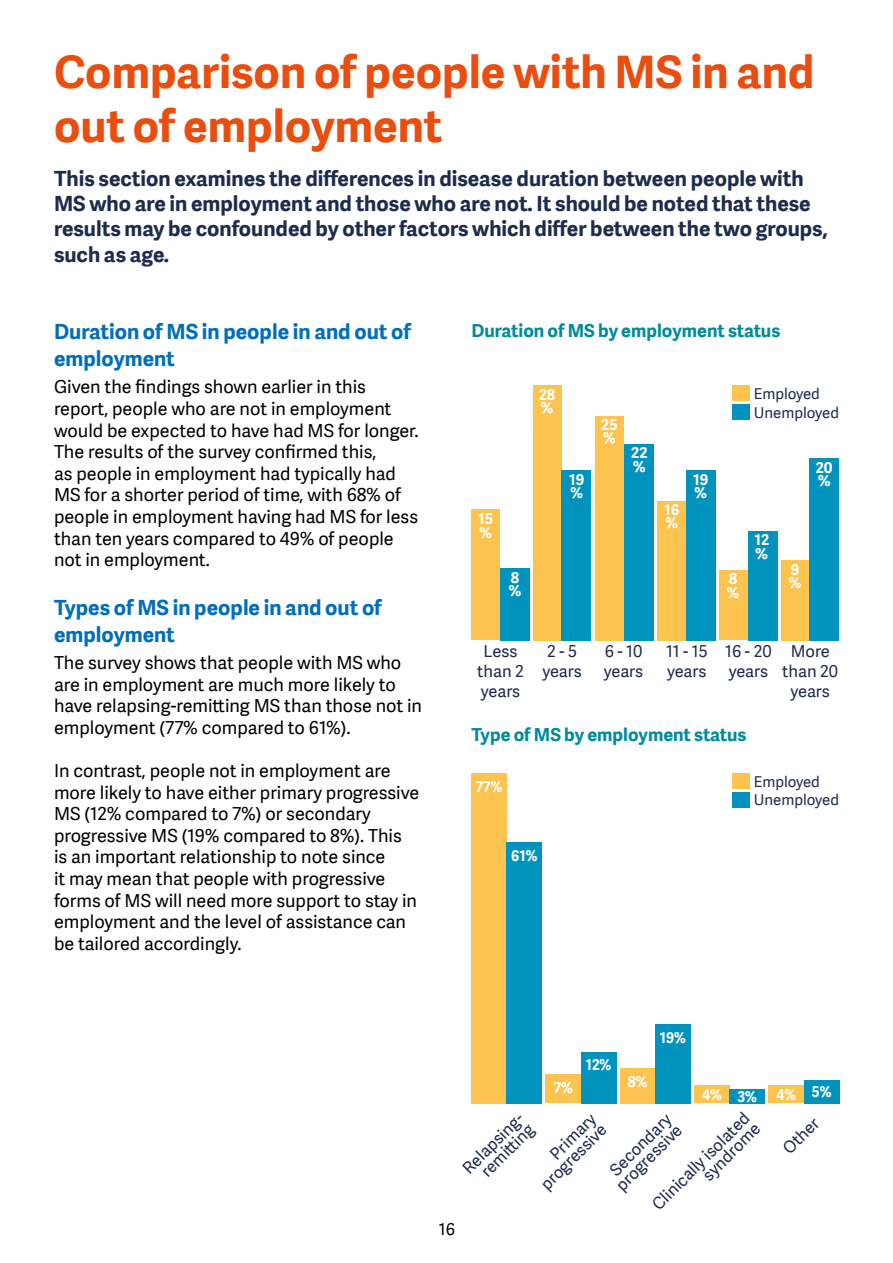
<style>
.page{position:relative;width:893px;height:1263px;background:#fff}
.page>*{position:absolute;margin:0;border:0;box-sizing:border-box;transform-origin:0 0}
.t1{font:700 45px/54px "Adelle Sans";color:#e94e0f}
.t2{font:700 21px/25.2px "Adelle Sans";color:#1d2b4d}
.t3{font:700 21px/27px "Adelle Sans";color:#006eb8}
.t4{font:18px/21.6px "Adelle Sans";color:#000}
.t5{font:700 18px "Adelle Sans";color:#008b9d}
.t6{font:16.5px/19.8px "Adelle Sans";color:#1d2b4d;text-align:center}
.t7{font:16.5px "Adelle Sans";color:#000}
.t8{font:15px/18.9px "Adelle Sans";color:#1d2b4d}
.t9{font:700 15px/13.5px "Adelle Sans";color:#fff}
.t10{font:700 15px "Adelle Sans";color:#fff;scale:.94 1}
</style>
<div class="page">
<div style="left:471px;top:509px;width:29px;height:131px;background:#fcc34f"></div>
<div style="left:500px;top:568px;width:30px;height:72px;background:#0093bd"></div>
<div style="left:533px;top:385px;width:29px;height:255px;background:#fcc34f"></div>
<div style="left:562px;top:470px;width:29px;height:170px;background:#0093bd"></div>
<div style="left:595px;top:416px;width:29px;height:224px;background:#fcc34f"></div>
<div style="left:624px;top:444px;width:29px;height:196px;background:#0093bd"></div>
<div style="left:658px;top:501px;width:28px;height:139px;background:#fcc34f"></div>
<div style="left:686px;top:470px;width:30px;height:170px;background:#0093bd"></div>
<div style="left:719px;top:570px;width:29px;height:70px;background:#fcc34f"></div>
<div style="left:748px;top:531px;width:29px;height:109px;background:#0093bd"></div>
<div style="left:781px;top:560px;width:28px;height:80px;background:#fcc34f"></div>
<div style="left:809px;top:458px;width:30px;height:182px;background:#0093bd"></div>
<div style="left:733px;top:385px;width:17px;height:16px;background:#fcc34f"></div>
<div style="left:733px;top:404px;width:17px;height:16px;background:#0093bd"></div>
<div style="left:471px;top:773px;width:36px;height:330px;background:#fcc34f"></div>
<div style="left:506px;top:842px;width:36px;height:261px;background:#0093bd"></div>
<div style="left:546px;top:1074px;width:35px;height:29px;background:#fcc34f"></div>
<div style="left:581px;top:1051px;width:35px;height:52px;background:#0093bd"></div>
<div style="left:620px;top:1068px;width:35px;height:35px;background:#fcc34f"></div>
<div style="left:655px;top:1024px;width:36px;height:79px;background:#0093bd"></div>
<div style="left:694px;top:1086px;width:36px;height:17px;background:#fcc34f"></div>
<div style="left:730px;top:1089px;width:35px;height:14px;background:#0093bd"></div>
<div style="left:769px;top:1086px;width:35px;height:17px;background:#fcc34f"></div>
<div style="left:804px;top:1080px;width:35px;height:23px;background:#0093bd"></div>
<div style="left:733px;top:773px;width:17px;height:16px;background:#fcc34f"></div>
<div style="left:733px;top:792px;width:17px;height:15px;background:#0093bd"></div>
<h1 class="t1" style="left:54px;top:43px;width:762px">Comparison of people with MS in and out of employment</h1>
<p class="t2" style="left:54px;top:165px;width:775px">This section examines the differences in disease duration between people with MS who are in employment and those who are not. It should be noted that these results may be confounded by other factors which differ between the two groups, such as age.</p>
<p class="t3" style="left:54px;top:318px;width:358px">Duration of MS in people in and out of employment</p>
<p class="t4" style="left:54px;top:376px;width:366px">Given the findings shown earlier in this report, people who are not in employment would be expected to have had MS for longer.<br>The results of the survey confirmed this,<br>as people in employment had typically had MS for a shorter period of time, with 68% of people in employment having had MS for less than ten years compared to 49% of people not in employment.</p>
<p class="t3" style="left:54px;top:593px;width:329px">Types of MS in people in and out of employment</p>
<p class="t4" style="left:54px;top:651px;width:370px">The survey shows that people with MS who are in employment are much more likely to have relapsing-remitting MS than those not in employment (77% compared to 61%).</p>
<p class="t4" style="left:54px;top:759px;width:367px">In contrast, people not in employment are more likely to have either primary progressive MS (12% compared to 7%) or secondary progressive MS (19% compared to 8%). This is an important relationship to note since<br>it may mean that people with progressive forms of MS will need more support to stay in employment and the level of assistance can be tailored accordingly.</p>
<p class="t5" style="left:471px;top:318px;width:311px">Duration of MS by employment status</p>
<p class="t9" style="left:478px;top:511px;width:17px">15 %</p>
<p class="t9" style="left:509px;top:570px;width:14px">8 %</p>
<p class="t9" style="left:539px;top:387px;width:18px">28 %</p>
<p class="t9" style="left:569px;top:472px;width:17px">19 %</p>
<p class="t9" style="left:601px;top:417px;width:18px">25 %</p>
<p class="t9" style="left:631px;top:445px;width:18px">22 %</p>
<p class="t9" style="left:664px;top:502px;width:17px">16 %</p>
<p class="t9" style="left:693px;top:472px;width:17px">19 %</p>
<p class="t8" style="left:754px;top:383px;width:87px">Employed<br>Unemployed</p>
<p class="t9" style="left:816px;top:460px;width:18px">20 %</p>
<p class="t9" style="left:727px;top:572px;width:14px">8 %</p>
<p class="t9" style="left:754px;top:533px;width:16px">12 %</p>
<p class="t9" style="left:789px;top:562px;width:14px">9 %</p>
<p class="t6" style="left:477px;top:641px;width:48px">Less than 2 years</p>
<p class="t6" style="left:542px;top:641px;width:41px;text-align:left">2 - 5 years</p>
<p class="t6" style="left:604px;top:641px;width:41px;text-align:left">6 - 10 years</p>
<p class="t6" style="left:666px;top:641px;width:43px;text-align:left">11 - 15 years</p>
<p class="t6" style="left:725px;top:641px;width:48px;text-align:left">16 - 20 years</p>
<p class="t6" style="left:782px;top:641px;width:57px">More than 20 years</p>
<p class="t5" style="left:471px;top:721px;width:277px">Type of MS by employment status</p>
<p class="t10" style="left:476px;top:775px;width:30px">77%</p>
<p class="t8" style="left:754px;top:771px;width:87px">Employed<br>Unemployed</p>
<p class="t10" style="left:511px;top:845px;width:29px">61%</p>
<p class="t10" style="left:554px;top:1077px;width:22px">7%</p>
<p class="t10" style="left:586px;top:1054px;width:29px">12%</p>
<p class="t10" style="left:660px;top:1026px;width:29px">19%</p>
<p class="t10" style="left:628px;top:1071px;width:23px">8%</p>
<p class="t10" style="left:702px;top:1084px;width:60px">4% 3%</p>
<p class="t10" style="left:776px;top:1082px;width:60px">4% 5%</p>
<p class="t6" style="left:649px;top:1201px;width:131px;line-height:15px;text-align:right;rotate:-45deg">Clinically isolated syndrome</p>
<p class="t6" style="left:778px;top:1144px;width:45px;rotate:-45deg">Other</p>
<p class="t6" style="left:460px;top:1165px;width:91px;line-height:15px;rotate:-45deg">Relapsing&shy;remitt ing</p>
<p class="t6" style="left:527px;top:1171px;width:87px;line-height:15px;text-align:right;rotate:-45deg">Primary progressive</p>
<p class="t6" style="left:602px;top:1171px;width:87px;line-height:15px;rotate:-45deg">Secondary progressive</p>
<p class="t7" style="left:439px;top:1217px;width:18px">16</p>
</div>
